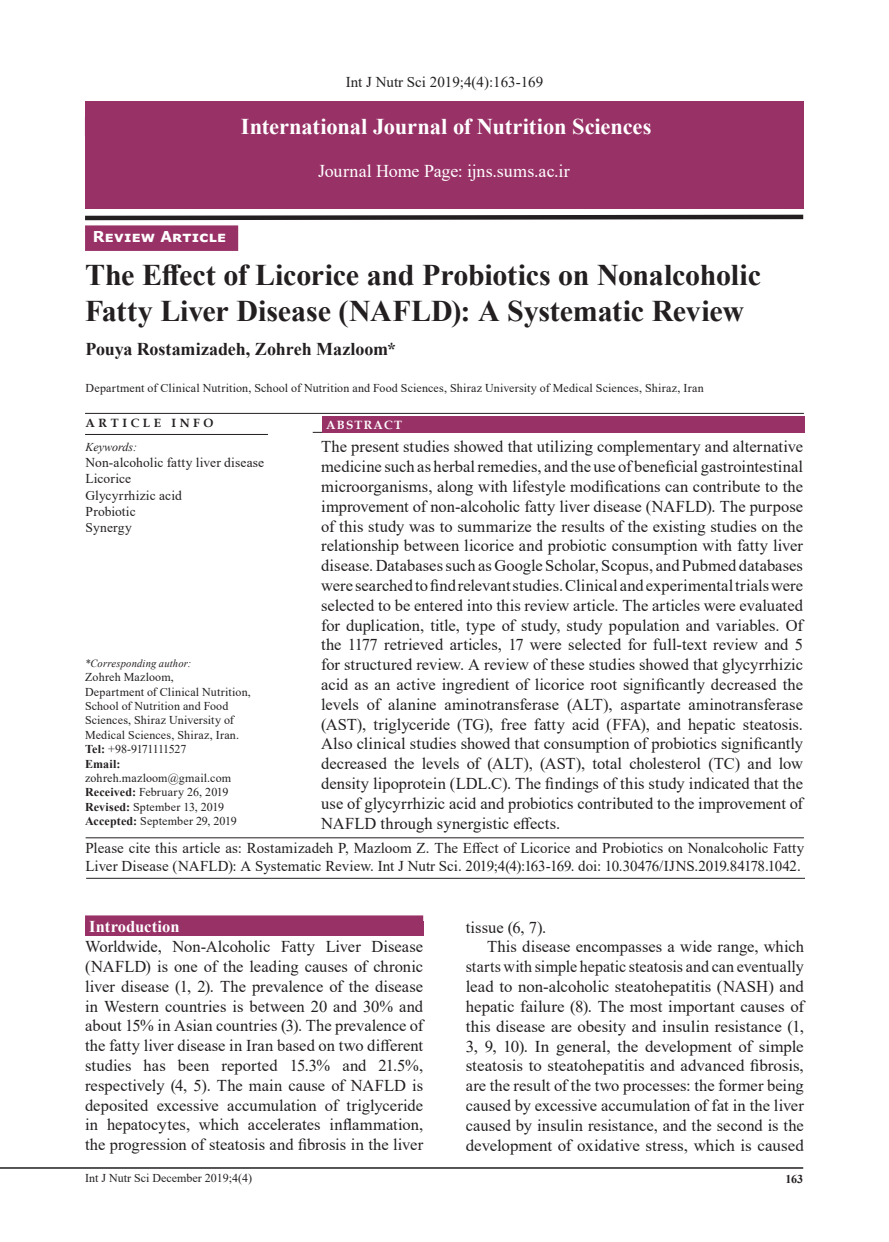
<style>
.page{position:relative;width:889px;height:1242px;background:#fff}
.page>*{position:absolute;margin:0;border:0;box-sizing:border-box;transform-origin:0 0}
.t1{font:700 30px/36px "Times New Roman";letter-spacing:-.01em;color:#231f20}
.t2{font:700 22.5px "Times New Roman";letter-spacing:-.005em;color:#fff}
.t3{font:700 18px "Times New Roman";letter-spacing:-.005em;color:#231f20}
.t4{font:18px "Times New Roman";color:#fff}
.t5{font:16.5px/19.8px "Times New Roman";color:#231f20;text-align:justify}
.t6{font:700 16.5px "Times New Roman";color:#fff}
.t7{font:15px/18px "Times New Roman";color:#231f20}
.t8{font:700 15px "Verdana";letter-spacing:.015em;color:#fff}
.t9{font:13.5px/16.2px "Times New Roman";letter-spacing:.005em;color:#231f20}
.t10{font:12px/14.4px "Times New Roman";letter-spacing:.01em;color:#231f20}
.t11{font:700 12px "Book Antiqua";letter-spacing:.3em;color:#231f20}
.t12{font:italic 12px "Times New Roman";color:#231f20}
.t13{font:700 12px "Book Antiqua";letter-spacing:.1em;color:#fff}
.t14{font:700 12px "Times New Roman";color:#231f20}
.t15{font:italic 10.95px "Times New Roman";letter-spacing:.015em;color:#231f20;scale:.96 1}
.s1{font-weight:700}
</style>
<div class="page">
<hr style="left:0;top:1167px;width:803px;height:1px;background:#231f20">
<hr style="left:85px;top:413px;width:719px;height:1px;background:#231f20">
<hr style="left:85px;top:434px;width:183px;height:1px;background:#231f20">
<div style="left:85px;top:225px;width:153px;height:26px;background:#983166"></div>
<hr style="left:313px;top:432px;width:491px;height:1px;background:#231f20">
<div style="left:322px;top:416px;width:482px;height:17px;background:#983166"></div>
<hr style="left:86px;top:837px;width:718px;height:1px;background:#231f20">
<div style="left:85px;top:101px;width:718px;height:107px;background:#983166"></div>
<svg style="left:85px;top:214px;width:719px;height:7px"></svg>
<hr style="left:86px;top:878px;width:719px;height:1px;background:#231f20">
<div style="left:85px;top:921px;width:338px;height:15px;background:#983166"></div>
<div style="left:85px;top:915px;width:338px;height:20px;background:#983166"></div>
<p class="t7" style="left:346px;top:72px;width:199px">Int J Nutr Sci 2019;4(4):163-169</p>
<h2 class="t2" style="left:241px;top:110px;width:412px">International Journal of Nutrition Sciences</h2>
<p class="t4" style="left:318px;top:158px;width:253px">Journal Home Page: ijns.sums.ac.ir</p>
<p class="t8" style="left:93px;top:226px;width:135px">Review Article</p>
<h1 class="t1" style="left:85px;top:255px;width:677px">The Effect of Licorice and Probiotics on Nonalcoholic<br>Fatty Liver Disease (NAFLD): A Systematic Review</h1>
<p class="t3" style="left:86px;top:336px;width:312px">Pouya Rostamizadeh, Zohreh Mazloom*</p>
<p class="t10" style="left:86px;top:380px;width:619px">Department of Clinical Nutrition, School of Nutrition and Food Sciences, Shiraz University of Medical Sciences, Shiraz, Iran</p>
<p class="t11" style="left:86px;top:414px;width:129px">ARTICLE INFO</p>
<p class="t13" style="left:326px;top:417px;width:77px">ABSTRACT</p>
<p class="t5" style="left:321px;top:436px;width:483px">The present studies showed that utilizing complementary and alternative medicine such as herbal remedies, and the use of beneficial gastrointestinal microorganisms, along with lifestyle modifications can contribute to the improvement of non-alcoholic fatty liver disease (NAFLD). The purpose of this study was to summarize the results of the existing studies on the relationship between licorice and probiotic consumption with fatty liver disease. Databases such as Google Scholar, Scopus, and Pubmed databases were searched to find relevant studies. Clinical and experimental trials were selected to be entered into this review article. The articles were evaluated for duplication, title, type of study, study population and variables. Of the 1177 retrieved articles, 17 were selected for full-text review and 5 for structured review. A review of these studies showed that glycyrrhizic acid as an active ingredient of licorice root significantly decreased the levels of alanine aminotransferase (ALT), aspartate aminotransferase (AST), triglyceride (TG), free fatty acid (FFA), and hepatic steatosis.<br>Also clinical studies showed that consumption of probiotics significantly decreased the levels of (ALT), (AST), total cholesterol (TC) and low density lipoprotein (LDL.C). The findings of this study indicated that the use of glycyrrhizic acid and probiotics contributed to the improvement of NAFLD through synergistic effects.</p>
<p class="t12" style="left:86px;top:439px;width:53px">Keywords:</p>
<p class="t9" style="left:86px;top:454px;width:180px">Non-alcoholic fatty liver disease<br>Licorice<br>Glycyrrhizic acid<br>Probiotic<br>Synergy</p>
<p class="t15" style="left:85px;top:655px;width:112px">*Corresponding author:</p>
<p class="t10" style="left:85px;top:669px;width:167px">Zohreh Mazloom,<br>Department of Clinical Nutrition,<br>School of Nutrition and Food<br>Sciences, Shiraz University of<br>Medical Sciences, Shiraz, Iran.<br><span class="s1">Tel:</span> +98-9171111527<br><span class="s1">Email:</span></p>
<p class="t10" style="left:85px;top:770px;width:153px">zohreh.mazloom@gmail.com<br><span class="s1">Received:</span> February 26, 2019<br><span class="s1">Revised:</span> Sptember 13, 2019<br><span class="s1">Accepted:</span> September 29, 2019</p>
<p class="t7" style="left:86px;top:838px;width:720px">Please cite this article as: Rostamizadeh P, Mazloom Z. The Effect of Licorice and Probiotics on Nonalcoholic Fatty<br>Liver Disease (NAFLD): A Systematic Review. Int J Nutr Sci. 2019;4(4):163-169. doi: 10.30476/IJNS.2019.84178.1042.</p>
<p class="t6" style="left:89px;top:915px;width:92px">Introduction</p>
<p class="t5" style="left:85px;top:936px;width:340px">Worldwide, Non-Alcoholic Fatty Liver Disease (NAFLD) is one of the leading causes of chronic liver disease (1, 2). The prevalence of the disease in Western countries is between 20 and 30% and about 15% in Asian countries (3). The prevalence of the fatty liver disease in Iran based on two different studies has been reported 15.3% and 21.5%, respectively (4, 5). The main cause of NAFLD is deposited excessive accumulation of triglyceride in hepatocytes, which accelerates inflammation, the progression of steatosis and fibrosis in the liver</p>
<p class="t5" style="left:466px;top:916px;width:82px">tissue (6, 7).</p>
<p class="t5" style="left:487px;top:936px;width:318px">This disease encompasses a wide range, which</p>
<p class="t5" style="left:466px;top:956px;width:339px">starts with simple hepatic steatosis and can eventually</p>
<p class="t5" style="left:466px;top:976px;width:339px">lead to non-alcoholic steatohepatitis (NASH) and</p>
<p class="t5" style="left:466px;top:996px;width:340px">hepatic failure (8). The most important causes of</p>
<p class="t5" style="left:466px;top:1015px;width:340px">this disease are obesity and insulin resistance (1,</p>
<p class="t5" style="left:466px;top:1035px;width:339px">3, 9, 10). In general, the development of simple</p>
<p class="t5" style="left:466px;top:1055px;width:339px">steatosis to steatohepatitis and advanced fibrosis,</p>
<p class="t5" style="left:466px;top:1075px;width:340px">are the result of the two processes: the former being</p>
<p class="t5" style="left:466px;top:1095px;width:340px">caused by excessive accumulation of fat in the liver</p>
<p class="t5" style="left:466px;top:1114px;width:340px">caused by insulin resistance, and the second is the</p>
<p class="t5" style="left:466px;top:1134px;width:340px">development of oxidative stress, which is caused</p>
<p class="t10" style="left:85px;top:1170px;width:168px">Int J Nutr Sci December 2019;4(4)</p>
<p class="t14" style="left:785px;top:1170px;width:19px">163</p>
</div>
